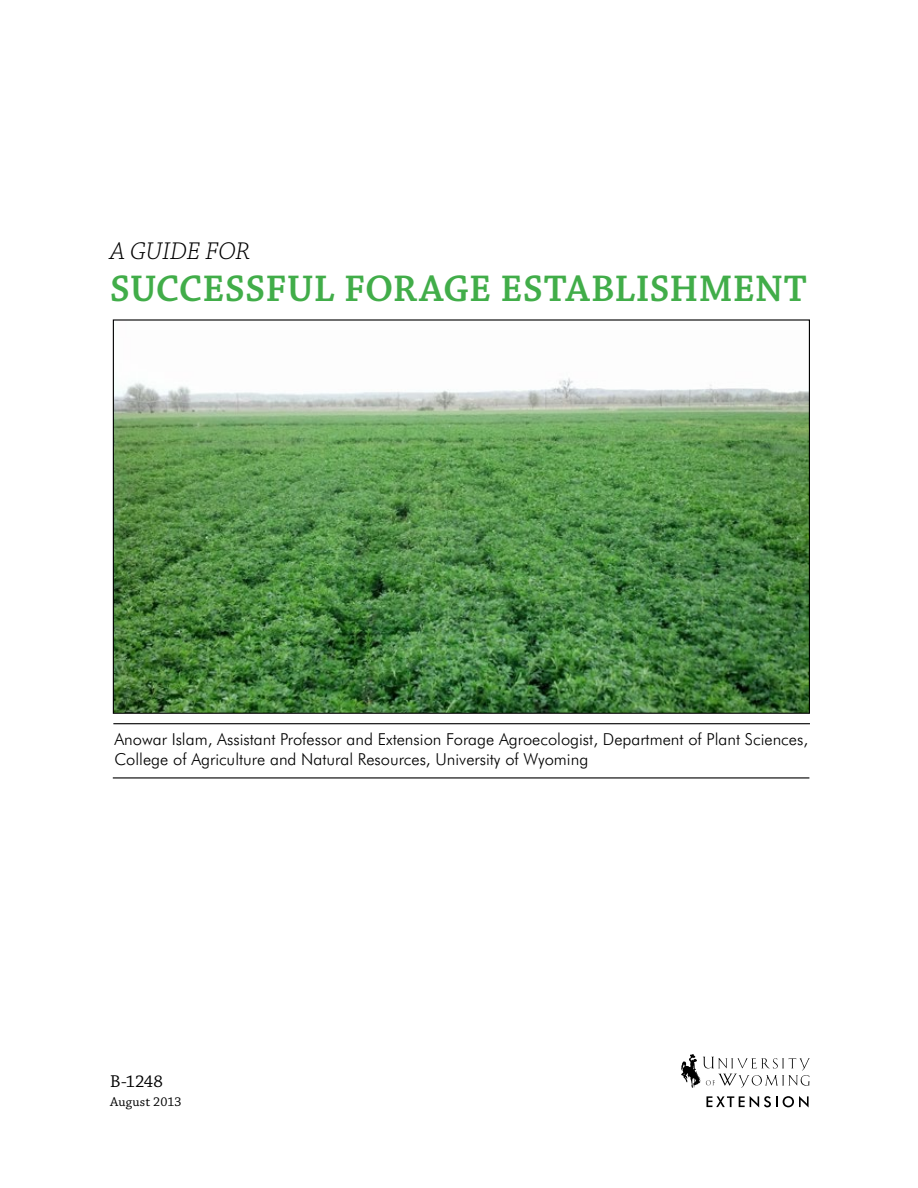
<style>
.page{position:relative;width:918px;height:1188px;background:#fff}
.page>*{position:absolute;margin:0;border:0;box-sizing:border-box;transform-origin:0 0}
.t1{font:600 39px "Chaparral Pro";letter-spacing:.005em;color:#41ad49}
.t2{font:italic 300 25.5px "Chaparral Pro";letter-spacing:-.005em;color:#000}
.t3{font:18px "Chaparral Pro";color:#000}
.t4{font:300 16.5px/19.5px "Futura BT";color:#000}
.t5{font:13.5px "Chaparral Pro";letter-spacing:.01em;color:#000}
</style>
<div class="page">
<svg style="left:706px;top:1096px;width:103px;height:12px"></svg>
<svg style="left:681px;top:1054px;width:129px;height:34px"></svg>
<img style="left:115px;top:378px;width:693px;height:334px">
<hr style="left:113px;top:723px;width:697px;height:1px;background:#000">
<hr style="left:113px;top:777px;width:696px;height:1px;background:#000">
<h2 class="t2" style="left:110px;top:237px;width:141px">A GUIDE FOR</h2>
<h1 class="t1" style="left:110px;top:266px;width:698px">SUCCESSFUL FORAGE ESTABLISHMENT</h1>
<p class="t4" style="left:114px;top:729px;width:695px">Anowar Islam, Assistant Professor and Extension Forage Agroecologist, Department of Plant Sciences,<br>College of Agriculture and Natural Resources, University of Wyoming</p>
<p class="t3" style="left:110px;top:1071px;width:54px">B-1248</p>
<p class="t5" style="left:110px;top:1095px;width:73px">August 2013</p>
</div>
